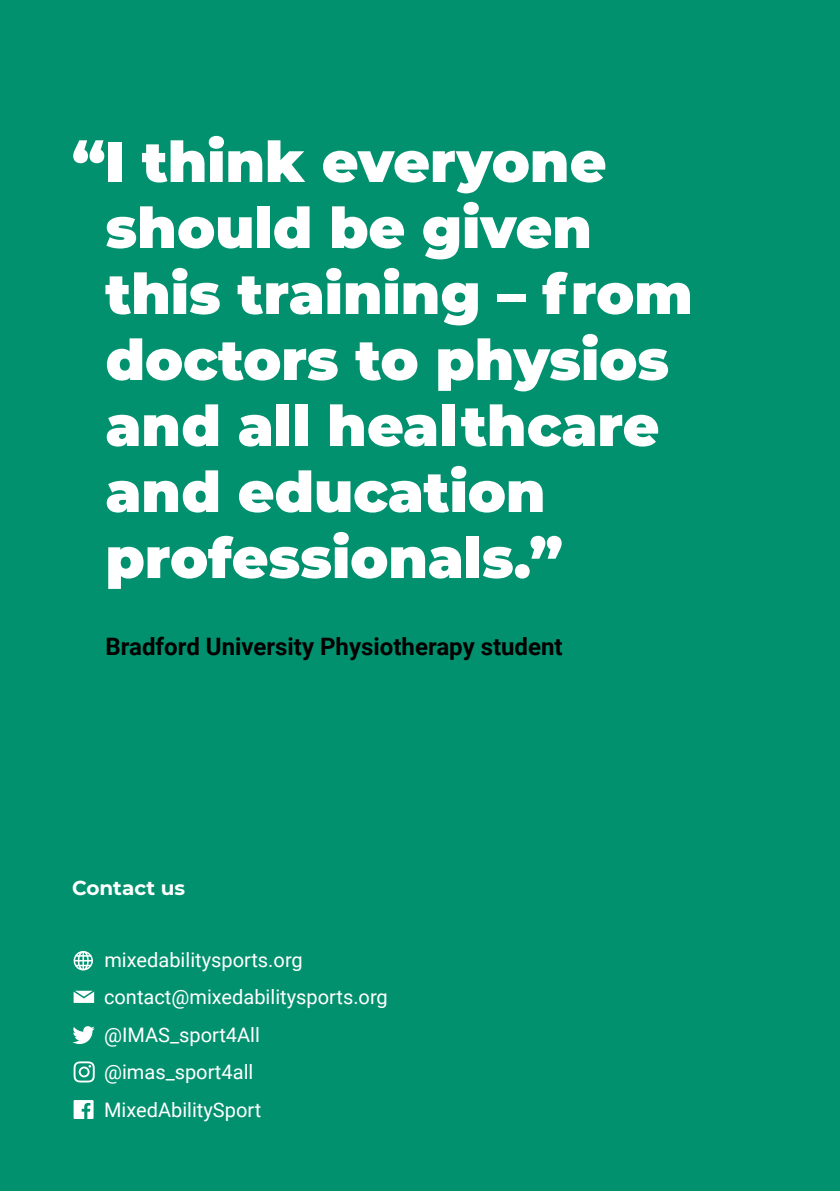
<style>
.page{position:relative;width:840px;height:1191px;background:#fff}
.page>*{position:absolute;margin:0;border:0;box-sizing:border-box;transform-origin:0 0}
.t1{font:900 56.2px/66px "Montserrat";color:#fff}
.t2{font:700 24px "Roboto";color:#000}
.t3{font:20px/37.4px "Roboto";color:#fff}
.t4{font:700 20px "Montserrat";color:#fff}
</style>
<div class="page">
<div style="left:0;top:0;width:839px;height:1191px;background:#02916e"></div>
<svg style="left:74px;top:951px;width:19px;height:19px"></svg>
<svg style="left:74px;top:990px;width:20px;height:13px"></svg>
<svg style="left:72px;top:1026px;width:23px;height:18px"></svg>
<svg style="left:74px;top:1061px;width:21px;height:21px"></svg>
<svg style="left:74px;top:1100px;width:19px;height:19px"></svg>
<p class="t1" style="left:105px;top:125px;width:588px;text-indent:-33px">“I think everyone should be given this training – from doctors to physios and all healthcare and education professionals.”</p>
<p class="t2" style="left:105px;top:629px;width:458px">Bradford University Physiotherapy student</p>
<p class="t4" style="left:72px;top:873px;width:115px">Contact us</p>
<p class="t3" style="left:104px;top:940px;width:285px">mixedabilitysports.org contact@mixedabilitysports.org @IMAS_sport4All @imas_sport4all<br>MixedAbilitySport</p>
</div>
